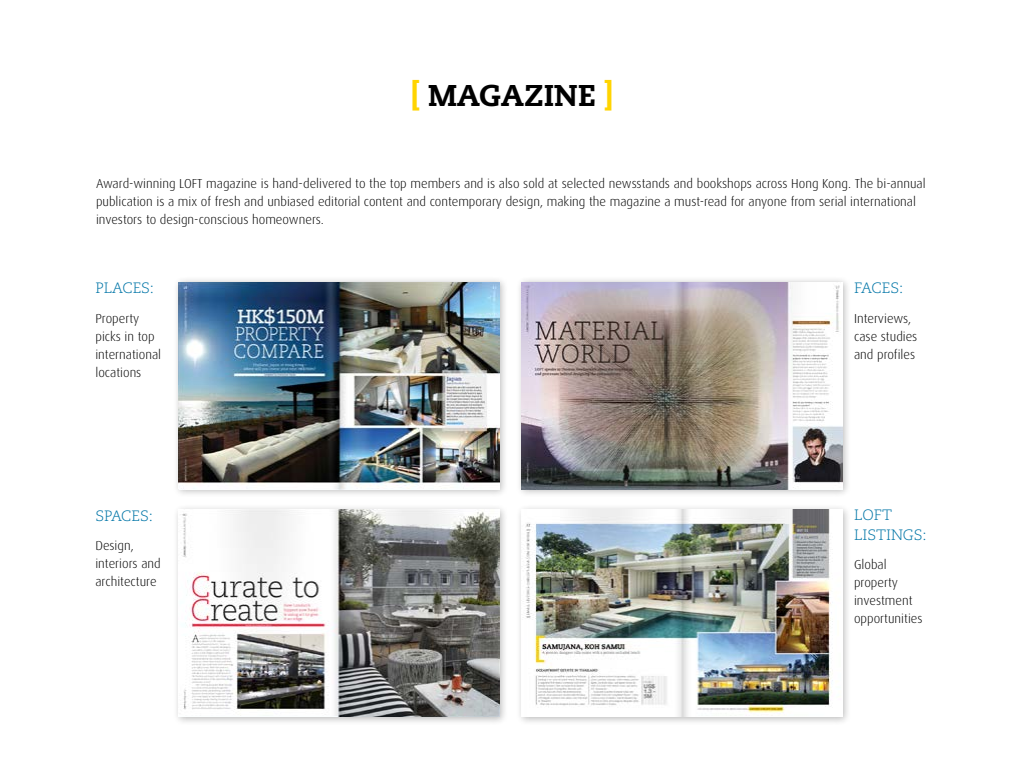
<style>
.page{position:relative;width:1024px;height:768px;background:#fff}
.page>*{position:absolute;margin:0;border:0;box-sizing:border-box;transform-origin:0 0}
.t1{font:800 30px "Caecilia";color:#000}
.t2{font:300 15px/19.3px "Caecilia";color:#0075a7}
.t3{font:300 13px/18px "Dax";color:#000}
.s1{color:#ffd400}
</style>
<div class="page">
<div style="left:172px;top:276px;width:336px;height:222px;background:#000;opacity:.27"></div>
<img style="left:178px;top:282px;width:321px;height:207px">
<div style="left:515px;top:276px;width:336px;height:222px;background:#000;opacity:.27"></div>
<img style="left:521px;top:282px;width:321px;height:207px">
<div style="left:172px;top:503px;width:336px;height:222px;background:#000;opacity:.27"></div>
<img style="left:178px;top:510px;width:321px;height:207px">
<div style="left:515px;top:503px;width:336px;height:222px;background:#000;opacity:.27"></div>
<img style="left:521px;top:510px;width:321px;height:207px">
<h1 class="t1" style="left:410px;top:77px;width:205px"><span class="s1">[</span> MAGAZINE <span class="s1">]</span></h1>
<p class="t3" style="left:96px;top:175px;width:831px">Award-winning LOFT magazine is hand-delivered to the top members and is also sold at selected newsstands and bookshops across Hong Kong. The bi-annual publication is a mix of fresh and unbiased editorial content and contemporary design, making the magazine a must-read for anyone from serial international investors to design-conscious homeowners.</p>
<p class="t2" style="left:95px;top:279px;width:60px">PLACES:</p>
<p class="t3" style="left:95px;top:309px;width:67px">Property picks in top international locations</p>
<p class="t2" style="left:95px;top:506px;width:59px">SPACES:</p>
<p class="t3" style="left:95px;top:537px;width:67px">Design, interiors and architecture</p>
<p class="t2" style="left:854px;top:279px;width:51px">FACES:</p>
<p class="t3" style="left:854px;top:309px;width:65px">Interviews, case studies and profiles</p>
<p class="t2" style="left:854px;top:506px;width:74px">LOFT<br>LISTINGS:</p>
<p class="t3" style="left:854px;top:556px;width:70px">Global property investment opportunities</p>
</div>
